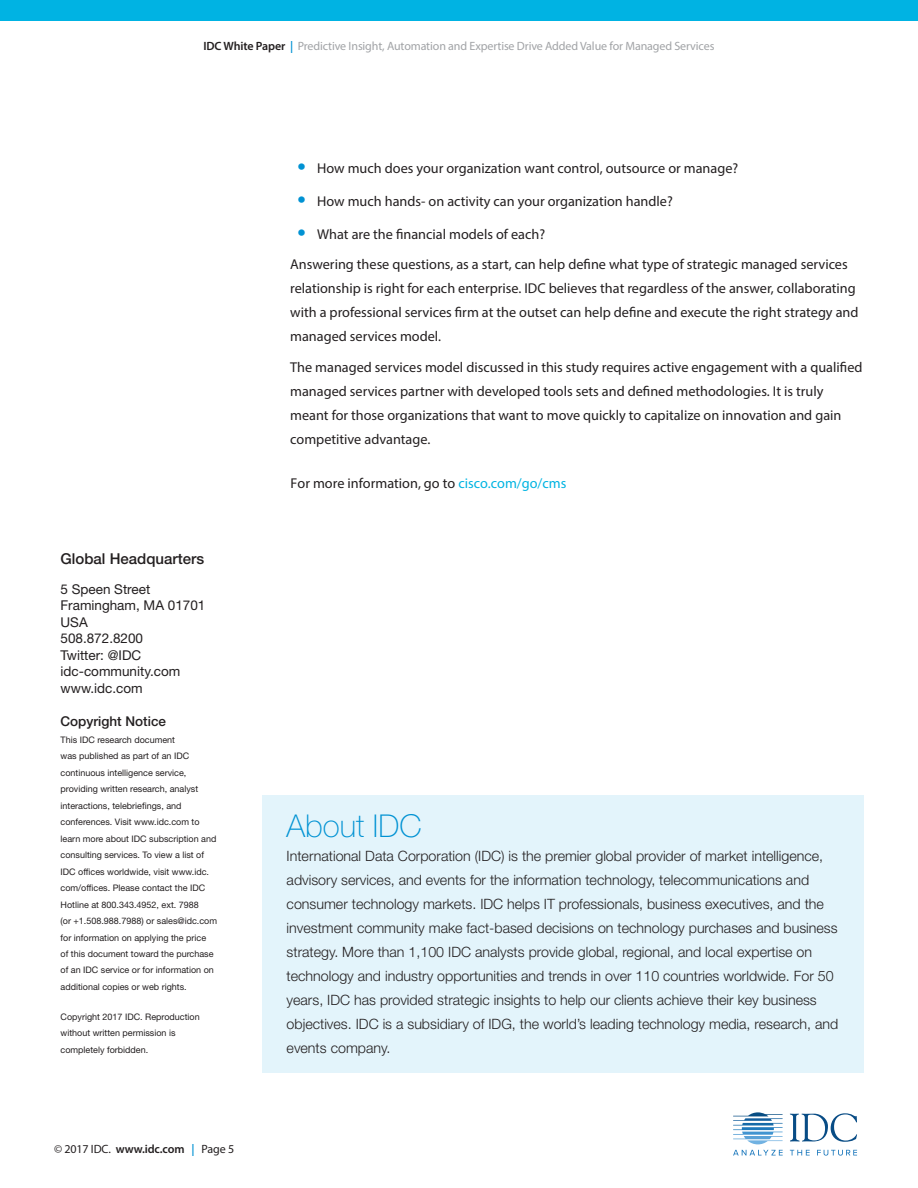
<style>
.page{position:relative;width:918px;height:1188px;background:#fff}
.page>*{position:absolute;margin:0;border:0;box-sizing:border-box;transform-origin:0 0}
.t1{font:100 31.5px "Helvetica Neue LT Std";color:#0092d3}
.t2{font:500 15px "Helvetica Neue LT Std";color:#231f20}
.IDC_copy{font:14.25px/24px "Myriad Pro";color:#231f20}
.t3{font:300 14.25px/24px "Helvetica Neue LT Std";color:#231f20}
.t4{font:14.25px "Myriad Pro";color:#221e1f}
.t5{font:13.5px/16.5px "Helvetica Neue LT Std";color:#231f20}
.t6{font:500 13.5px "Helvetica Neue LT Std";color:#231f20}
.t7{font:12px "Myriad Pro";letter-spacing:-.01em;color:#a1a3a6}
.t8{font:12px "Myriad Pro";letter-spacing:-.01em;color:#231f20}
.t9{font:9px/16.5px "Helvetica Neue LT Std";color:#231f20}
.s1{font-weight:600;color:#231f20}
.s2{font-weight:600;color:#0092d3}
.s3{font-weight:600}
.s4{font-family:"Helvetica Neue LT Std";font-weight:100;font-stretch:condensed;font-size:18px;color:#0092d3}
.s5{color:#00b4e2}
</style>
<div class="page">
<svg style="left:790px;top:1113px;width:67px;height:29px"></svg>
<svg style="left:733px;top:1150px;width:50px;height:5px"></svg>
<svg style="left:790px;top:1150px;width:20px;height:5px"></svg>
<svg style="left:817px;top:1150px;width:40px;height:6px"></svg>
<svg style="left:733px;top:1112px;width:50px;height:32px"></svg>
<div style="left:0;top:0;width:918px;height:21px;background:#00b3e3"></div>
<div style="left:263px;top:795px;width:601px;height:278px;background:#e3f4fb"></div>
<p class="t7" style="left:204px;top:39px;width:512px"><span class="s1">IDC White Paper</span> <span class="s2">|</span> Predictive Insight, Automation and Expertise Drive Added Value for Managed Services</p>
<p class="t2" style="left:61px;top:549px;width:145px">Global Headquarters</p>
<p class="t5" style="left:61px;top:580px;width:146px">5 Speen Street<br>Framingham, MA 01701<br>USA<br>508.872.8200<br>Twitter: @IDC idc-community.com www.idc.com</p>
<p class="t6" style="left:61px;top:713px;width:107px">Copyright Notice</p>
<p class="t9" style="left:61px;top:731px;width:158px">This IDC research document<br>was published as part of an IDC continuous intelligence service, providing written research, analyst interactions, telebriefings, and conferences. Visit www.idc.com to learn more about IDC subscription and consulting services. To view a list of IDC offices worldwide, visit www.idc. com/offices. Please contact the IDC Hotline at 800.343.4952, ext. 7988<br>(or +1.508.988.7988) or sales@idc.com for information on applying the price<br>of this document toward the purchase of an IDC service or for information on additional copies or web rights.</p>
<p class="t9" style="left:61px;top:1008px;width:141px">Copyright 2017 IDC. Reproduction without written permission is completely forbidden.</p>
<p class="t8" style="left:54px;top:1141px;width:182px">© 2017 IDC. <span class="s3">www.idc.com</span> <span class="s2">|</span> Page 5</p>
<p class="IDC_copy" style="left:297px;top:156px;width:443px"><span class="s4">•</span> How much does your organization want control, outsource or manage?</p>
<p class="IDC_copy" style="left:297px;top:189px;width:377px"><span class="s4">•</span> How much hands- on activity can your organization handle?</p>
<p class="IDC_copy" style="left:297px;top:222px;width:250px"><span class="s4">•</span> What are the financial models of each?</p>
<p class="IDC_copy" style="left:290px;top:252px;width:570px">Answering these questions, as a start, can help define what type of strategic managed services relationship is right for each enterprise. IDC believes that regardless of the answer, collaborating with a professional services firm at the outset can help define and execute the right strategy and managed services model.</p>
<p class="IDC_copy" style="left:290px;top:355px;width:574px">The managed services model discussed in this study requires active engagement with a qualified managed services partner with developed tools sets and defined methodologies. It is truly meant for those organizations that want to move quickly to capitalize on innovation and gain competitive advantage.</p>
<p class="t4" style="left:291px;top:474px;width:277px">For more information, go to <span class="s5">cisco.com/go/cms</span></p>
<h1 class="t1" style="left:287px;top:808px;width:136px">About IDC</h1>
<p class="t3" style="left:287px;top:844px;width:553px">International Data Corporation (IDC) is the premier global provider of market intelligence, advisory services, and events for the information technology, telecommunications and consumer technology markets. IDC helps IT professionals, business executives, and the investment community make fact-based decisions on technology purchases and business strategy. More than 1,100 IDC analysts provide global, regional, and local expertise on technology and industry opportunities and trends in over 110 countries worldwide. For 50 years, IDC has provided strategic insights to help our clients achieve their key business objectives. IDC is a subsidiary of IDG, the world’s leading technology media, research, and events company.</p>
</div>
